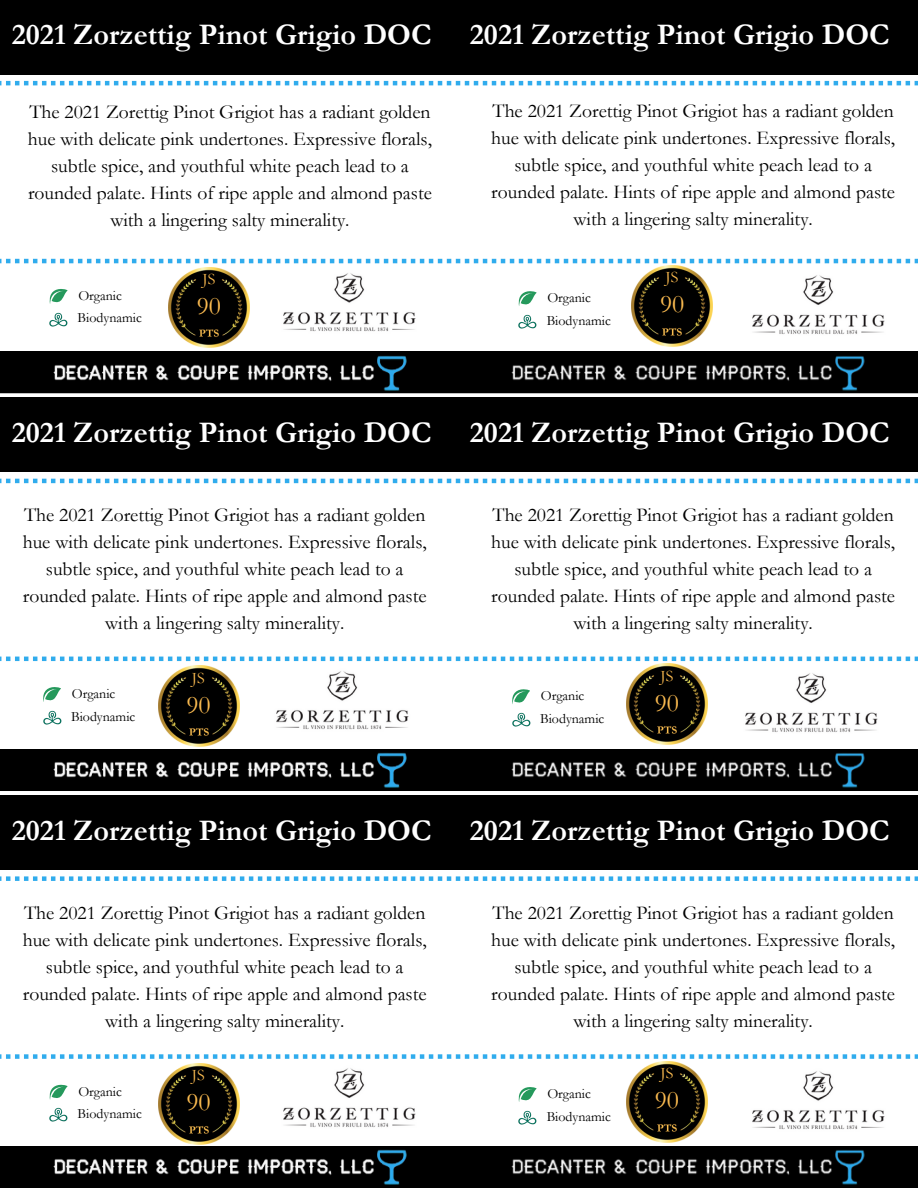
<style>
.page{position:relative;width:918px;height:1188px;background:#fff}
.page>*{position:absolute;margin:0;border:0;box-sizing:border-box;transform-origin:0 0}
.t1{font:700 30.15px "Garamond";color:#fff}
.t2{font:25.8px "Garamond";color:#fbbb50}
.t3{font:19.65px/27px "Garamond";color:#000;text-align:center}
.t4{font:16.05px "Garamond";color:#fbbb50}
.t5{font:13.95px "Garamond";color:#000}
</style>
<div class="page">
<div style="left:0;top:351px;width:918px;height:47px;background:#000"></div>
<svg style="left:0;top:81px;width:918px;height:4px"></svg>
<svg style="left:0;top:259px;width:918px;height:4px"></svg>
<img style="left:53px;top:355px;width:354px;height:36px">
<img style="left:511px;top:356px;width:354px;height:35px">
<div style="left:0;top:749px;width:918px;height:47px;background:#000"></div>
<svg style="left:0;top:479px;width:918px;height:4px"></svg>
<svg style="left:0;top:657px;width:918px;height:4px"></svg>
<div style="left:0;top:1146px;width:918px;height:42px;background:#000"></div>
<svg style="left:0;top:876px;width:918px;height:5px"></svg>
<svg style="left:0;top:1054px;width:918px;height:5px"></svg>
<img style="left:53px;top:752px;width:354px;height:36px">
<img style="left:511px;top:753px;width:354px;height:35px">
<img style="left:53px;top:1149px;width:354px;height:36px">
<img style="left:511px;top:1150px;width:354px;height:35px">
<div style="left:0;top:393px;width:918px;height:5px;background:#fff"></div>
<div style="left:0;top:791px;width:918px;height:5px;background:#fff"></div>
<svg style="left:50px;top:289px;width:18px;height:15px"></svg>
<img style="left:50px;top:312px;width:18px;height:15px">
<img style="left:283px;top:273px;width:133px;height:59px">
<svg style="left:519px;top:291px;width:18px;height:15px"></svg>
<img style="left:519px;top:314px;width:18px;height:15px">
<img style="left:752px;top:275px;width:133px;height:59px">
<svg style="left:43px;top:687px;width:18px;height:15px"></svg>
<img style="left:43px;top:710px;width:18px;height:15px">
<img style="left:276px;top:671px;width:133px;height:59px">
<svg style="left:512px;top:689px;width:18px;height:15px"></svg>
<img style="left:512px;top:712px;width:18px;height:15px">
<img style="left:745px;top:673px;width:133px;height:59px">
<svg style="left:50px;top:1084px;width:18px;height:16px"></svg>
<img style="left:50px;top:1107px;width:18px;height:15px">
<img style="left:283px;top:1068px;width:133px;height:59px">
<svg style="left:519px;top:1087px;width:18px;height:15px"></svg>
<img style="left:519px;top:1110px;width:18px;height:15px">
<img style="left:752px;top:1071px;width:133px;height:59px">
<div style="left:0;top:0;width:918px;height:74px;background:#000"></div>
<div style="left:0;top:398px;width:918px;height:74px;background:#000"></div>
<div style="left:0;top:796px;width:918px;height:74px;background:#000"></div>
<img style="left:169px;top:267px;width:80px;height:81px">
<img style="left:158px;top:666px;width:81px;height:81px">
<img style="left:627px;top:664px;width:81px;height:81px">
<img style="left:158px;top:1063px;width:81px;height:81px">
<img style="left:627px;top:1061px;width:81px;height:81px">
<img style="left:632px;top:266px;width:81px;height:80px">
<p class="t1" style="left:12px;top:18px;width:421px">2021 Zorzettig Pinot Grigio DOC</p>
<p class="t1" style="left:470px;top:18px;width:421px">2021 Zorzettig Pinot Grigio DOC</p>
<p class="t3" style="left:28px;top:99px;width:406px">The 2021 Zorettig Pinot Grigiot has a radiant golden hue with delicate pink undertones. Expressive florals, subtle spice, and youthful white peach lead to a rounded palate. Hints of ripe apple and almond paste with a lingering salty minerality.</p>
<p class="t3" style="left:491px;top:97px;width:406px">The 2021 Zorettig Pinot Grigiot has a radiant golden hue with delicate pink undertones. Expressive florals, subtle spice, and youthful white peach lead to a rounded palate. Hints of ripe apple and almond paste with a lingering salty minerality.</p>
<p class="t4" style="left:202px;top:270px;width:15px">JS</p>
<p class="t4" style="left:666px;top:269px;width:15px">JS</p>
<p class="t5" style="left:78px;top:288px;width:45px">Organic</p>
<p class="t5" style="left:78px;top:310px;width:66px">Biodynamic</p>
<p class="t2" style="left:197px;top:291px;width:26px">90</p>
<p class="t5" style="left:547px;top:290px;width:45px">Organic</p>
<p class="t5" style="left:547px;top:313px;width:66px">Biodynamic</p>
<p class="t2" style="left:660px;top:290px;width:26px">90</p>
<p class="t1" style="left:12px;top:416px;width:421px">2021 Zorzettig Pinot Grigio DOC</p>
<p class="t1" style="left:470px;top:416px;width:421px">2021 Zorzettig Pinot Grigio DOC</p>
<p class="t3" style="left:23px;top:502px;width:406px">The 2021 Zorettig Pinot Grigiot has a radiant golden hue with delicate pink undertones. Expressive florals, subtle spice, and youthful white peach lead to a rounded palate. Hints of ripe apple and almond paste with a lingering salty minerality.</p>
<p class="t3" style="left:491px;top:502px;width:406px">The 2021 Zorettig Pinot Grigiot has a radiant golden hue with delicate pink undertones. Expressive florals, subtle spice, and youthful white peach lead to a rounded palate. Hints of ripe apple and almond paste with a lingering salty minerality.</p>
<p class="t5" style="left:72px;top:686px;width:45px">Organic</p>
<p class="t5" style="left:71px;top:709px;width:66px">Biodynamic</p>
<p class="t4" style="left:192px;top:669px;width:15px">JS</p>
<p class="t2" style="left:186px;top:690px;width:26px">90</p>
<p class="t5" style="left:541px;top:688px;width:45px">Organic</p>
<p class="t5" style="left:540px;top:711px;width:66px">Biodynamic</p>
<p class="t4" style="left:660px;top:667px;width:15px">JS</p>
<p class="t2" style="left:655px;top:688px;width:26px">90</p>
<p class="t1" style="left:12px;top:814px;width:421px">2021 Zorzettig Pinot Grigio DOC</p>
<p class="t1" style="left:470px;top:814px;width:421px">2021 Zorzettig Pinot Grigio DOC</p>
<p class="t3" style="left:23px;top:900px;width:406px">The 2021 Zorettig Pinot Grigiot has a radiant golden hue with delicate pink undertones. Expressive florals, subtle spice, and youthful white peach lead to a rounded palate. Hints of ripe apple and almond paste with a lingering salty minerality.</p>
<p class="t3" style="left:491px;top:900px;width:406px">The 2021 Zorettig Pinot Grigiot has a radiant golden hue with delicate pink undertones. Expressive florals, subtle spice, and youthful white peach lead to a rounded palate. Hints of ripe apple and almond paste with a lingering salty minerality.</p>
<p class="t5" style="left:78px;top:1084px;width:45px">Organic</p>
<p class="t5" style="left:78px;top:1106px;width:66px">Biodynamic</p>
<p class="t4" style="left:192px;top:1066px;width:15px">JS</p>
<p class="t2" style="left:186px;top:1087px;width:26px">90</p>
<p class="t5" style="left:547px;top:1086px;width:45px">Organic</p>
<p class="t5" style="left:547px;top:1109px;width:66px">Biodynamic</p>
<p class="t4" style="left:660px;top:1064px;width:15px">JS</p>
<p class="t2" style="left:655px;top:1085px;width:26px">90</p>
</div>
